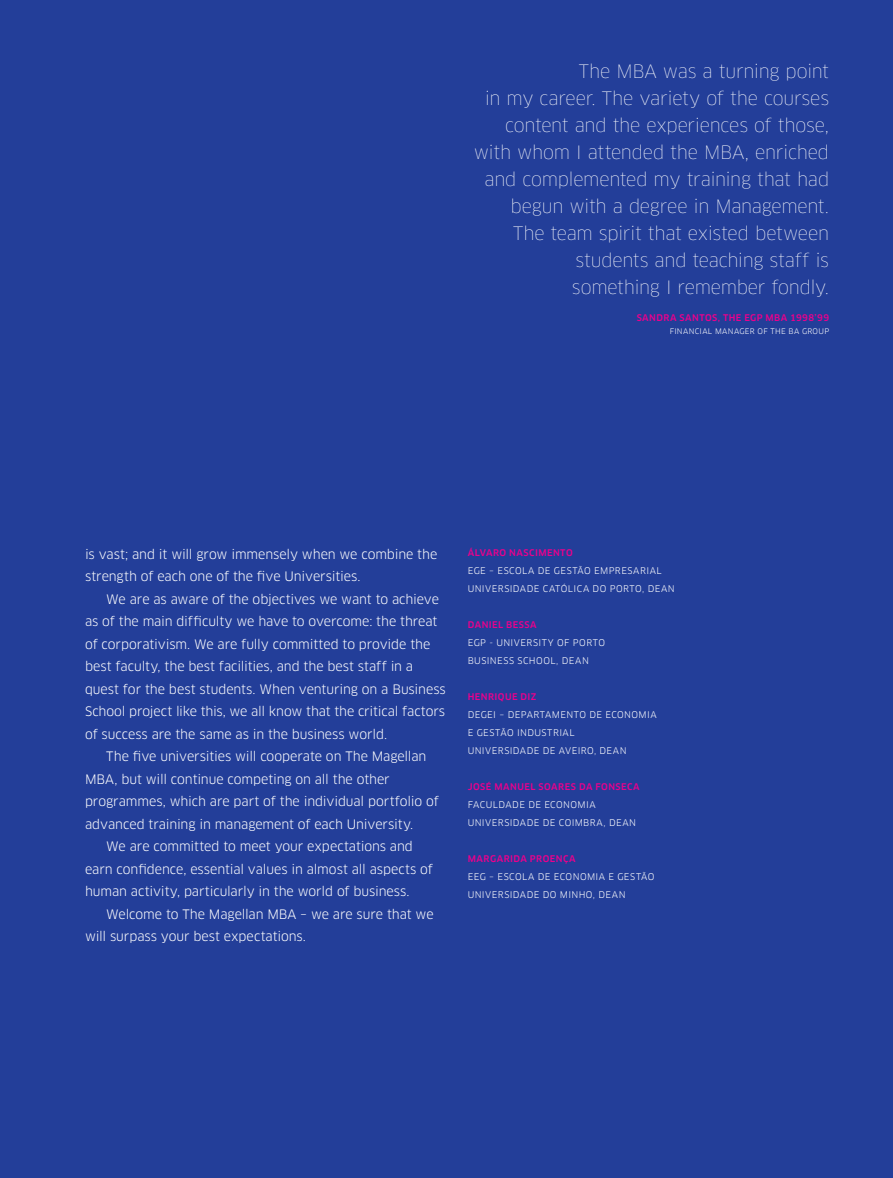
<style>
.page{position:relative;width:893px;height:1178px;background:#233e99}
.page>*{position:absolute;margin:0;border:0;box-sizing:border-box;transform-origin:0 0}
.t1{font:100 18px/27px "Clan";letter-spacing:-.02em;color:#fff;text-align:right}
.t2{font:12.75px/22.5px "Clan";letter-spacing:-.01em;color:#fff}
.t3{font:9px/18px "Clan";letter-spacing:.045em;color:#fff}
.t4{font:500 9px "Clan";letter-spacing:.045em;color:#ec008c}
.t5{font:7.5px "Clan";letter-spacing:.045em;color:#fff}
</style>
<div class="page">
<p class="t1" style="left:474px;top:58px;width:357px">The MBA was a turning point<br>in my career. The variety of the courses content and the experiences of those, with whom I attended the MBA, enriched and complemented my training that had begun with a degree in Management.<br>The team spirit that existed between students and teaching staff is<br>something I remember fondly.</p>
<p class="t4" style="left:637px;top:312px;width:194px">SANDRA SANTOS, THE EGP MBA 1998’99</p>
<p class="t5" style="left:670px;top:327px;width:161px">FINANCIAL MANAGER OF THE BA GROUP</p>
<p class="t2" style="left:85px;top:543px;width:354px">is vast; and it will grow immensely when we combine the strength of each one of the five Universities.</p>
<p class="t2" style="left:106px;top:588px;width:334px">We are as aware of the objectives we want to achieve</p>
<p class="t2" style="left:85px;top:610px;width:354px">as of the main difficulty we have to overcome: the threat</p>
<p class="t2" style="left:85px;top:633px;width:347px">of corporativism. We are fully committed to provide the</p>
<p class="t2" style="left:85px;top:655px;width:330px">best faculty, the best facilities, and the best staff in a</p>
<p class="t2" style="left:85px;top:678px;width:362px">quest for the best students. When venturing on a Business</p>
<p class="t2" style="left:85px;top:700px;width:362px">School project like this, we all know that the critical factors</p>
<p class="t2" style="left:85px;top:723px;width:304px">of success are the same as in the business world.</p>
<p class="t2" style="left:106px;top:745px;width:322px">The five universities will cooperate on The Magellan</p>
<p class="t2" style="left:85px;top:768px;width:306px">MBA, but will continue competing on all the other</p>
<p class="t2" style="left:85px;top:790px;width:355px">programmes, which are part of the individual portfolio of</p>
<p class="t2" style="left:85px;top:813px;width:330px">advanced training in management of each University.</p>
<p class="t2" style="left:106px;top:835px;width:308px">We are committed to meet your expectations and</p>
<p class="t2" style="left:85px;top:858px;width:349px">earn confidence, essential values in almost all aspects of</p>
<p class="t2" style="left:85px;top:880px;width:326px">human activity, particularly in the world of business.</p>
<p class="t2" style="left:106px;top:903px;width:329px">Welcome to The Magellan MBA – we are sure that we</p>
<p class="t2" style="left:85px;top:925px;width:222px">will surpass your best expectations.</p>
<p class="t4" style="left:468px;top:547px;width:107px">ÁLVARO NASCIMENTO</p>
<p class="t3" style="left:468px;top:561px;width:209px">EGE – ESCOLA DE GESTÃO EMPRESARIAL<br>UNIVERSIDADE CATÓLICA DO PORTO, DEAN</p>
<p class="t4" style="left:468px;top:619px;width:71px">DANIEL BESSA</p>
<p class="t3" style="left:468px;top:633px;width:139px">EGP - UNIVERSITY OF PORTO<br>BUSINESS SCHOOL, DEAN</p>
<p class="t4" style="left:468px;top:691px;width:70px">HENRIQUE DIZ</p>
<p class="t3" style="left:468px;top:705px;width:190px">DEGEI – DEPARTAMENTO DE ECONOMIA<br>E GESTÃO INDUSTRIAL<br>UNIVERSIDADE DE AVEIRO, DEAN</p>
<p class="t4" style="left:468px;top:781px;width:173px">JOSÉ MANUEL SOARES DA FONSECA</p>
<p class="t3" style="left:468px;top:795px;width:170px">FACULDADE DE ECONOMIA<br>UNIVERSIDADE DE COIMBRA, DEAN</p>
<p class="t4" style="left:468px;top:853px;width:109px">MARGARIDA PROENÇA</p>
<p class="t3" style="left:468px;top:867px;width:188px">EEG – ESCOLA DE ECONOMIA E GESTÃO<br>UNIVERSIDADE DO MINHO, DEAN</p>
</div>
